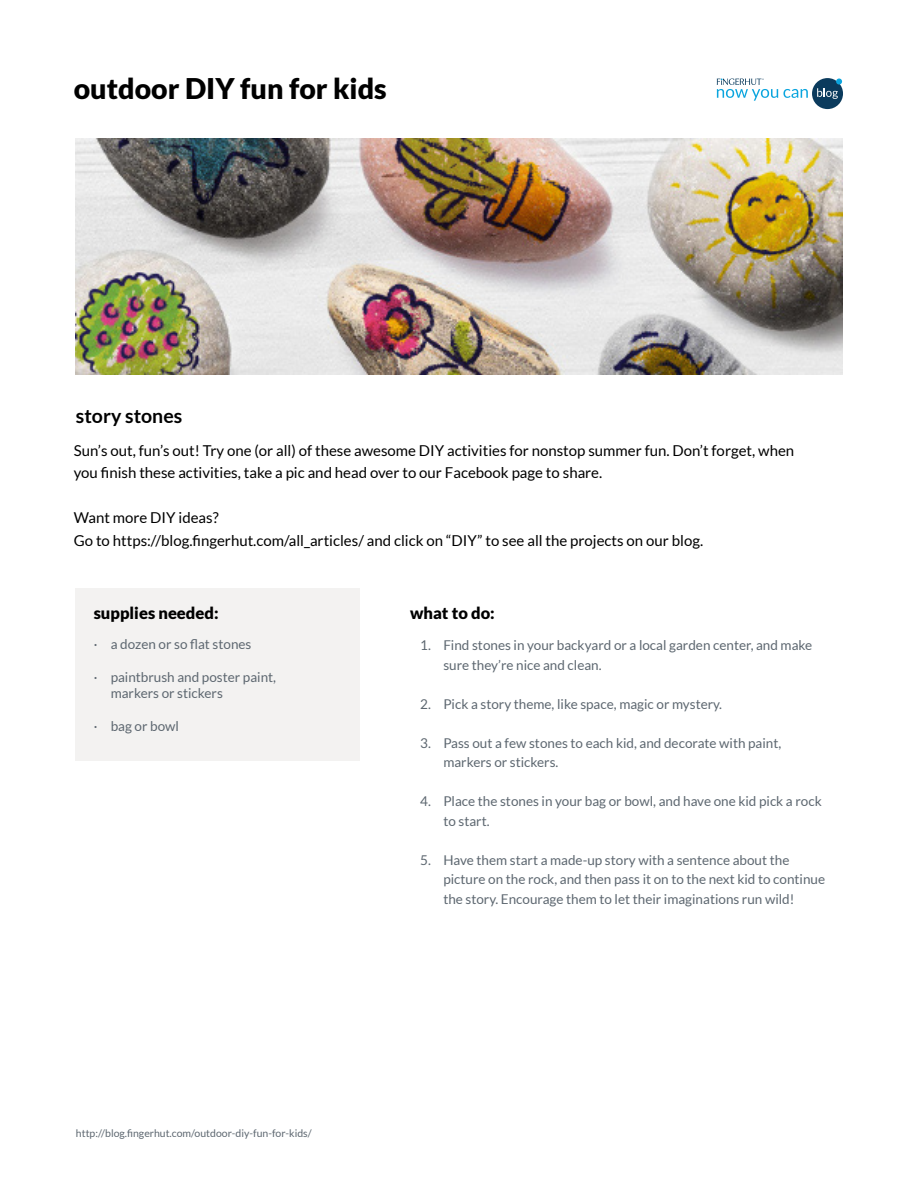
<style>
.page{position:relative;width:918px;height:1188px;background:#fff}
.page>*{position:absolute;margin:0;border:0;box-sizing:border-box;transform-origin:0 0}
.t1{font:900 28.5px "Lato";color:#000}
.t2{font:700 19.5px "Lato";color:#000}
.t3{font:900 16.5px "Lato";color:#000}
.t4{font:15px/22.5px "Lato";color:#000}
.t5{font:13.5px/19.5px "Lato";color:#5d6770}
.t6{font:10.5px "Lato";color:#5d6770}
</style>
<div class="page">
<div style="left:76px;top:589px;width:284px;height:172px;background:#f3f2f1"></div>
<div style="left:812px;top:78px;width:31px;height:31px;background:#0b3b5d;border-radius:50%"></div>
<svg style="left:717px;top:78px;width:91px;height:23px"></svg>
<svg style="left:817px;top:79px;width:25px;height:20px"></svg>
<img style="left:76px;top:139px;width:766px;height:235px">
<h1 class="t1" style="left:74px;top:72px;width:314px">outdoor DIY fun for kids</h1>
<h2 class="t2" style="left:76px;top:405px;width:108px">story stones</h2>
<p class="t4" style="left:74px;top:439px;width:722px">Sun’s out, fun’s out! Try one (or all) of these awesome DIY activities for nonstop summer fun. Don’t forget, when you finish these activities, take a pic and head over to our Facebook page to share.</p>
<p class="t4" style="left:74px;top:506px;width:631px">Want more DIY ideas?<br>Go to https://blog.fingerhut.com/all_articles/ and click on “DIY” to see all the projects on our blog.</p>
<p class="t3" style="left:94px;top:604px;width:126px">supplies needed:</p>
<p class="t5" style="left:94px;top:634px;width:5px">·</p>
<p class="t5" style="left:94px;top:667px;width:5px">·</p>
<p class="t5" style="left:94px;top:716px;width:5px">·</p>
<p class="t5" style="left:111px;top:634px;width:142px">a dozen or so flat stones</p>
<p class="t5" style="left:111px;top:668px;width:167px;line-height:16.5px">paintbrush and poster paint, markers or stickers</p>
<p class="t5" style="left:111px;top:716px;width:70px">bag or bowl</p>
<p class="t6" style="left:76px;top:1127px;width:237px">http://blog.fingerhut.com/outdoor-diy-fun-for-kids/</p>
<p class="t3" style="left:410px;top:604px;width:86px">what to do:</p>
<p class="t5" style="left:420px;top:636px;width:12px">1.</p>
<p class="t5" style="left:420px;top:694px;width:12px">2.</p>
<p class="t5" style="left:420px;top:733px;width:12px">3.</p>
<p class="t5" style="left:420px;top:792px;width:12px">4.</p>
<p class="t5" style="left:420px;top:850px;width:12px">5.</p>
<p class="t5" style="left:443px;top:636px;width:370px">Find stones in your backyard or a local garden center, and make sure they’re nice and clean.</p>
<p class="t5" style="left:443px;top:694px;width:280px">Pick a story theme, like space, magic or mystery.</p>
<p class="t5" style="left:443px;top:733px;width:339px">Pass out a few stones to each kid, and decorate with paint, markers or stickers.</p>
<p class="t5" style="left:443px;top:792px;width:380px">Place the stones in your bag or bowl, and have one kid pick a rock to start.</p>
<p class="t5" style="left:443px;top:850px;width:383px">Have them start a made-up story with a sentence about the picture on the rock, and then pass it on to the next kid to continue the story. Encourage them to let their imaginations run wild!</p>
</div>
